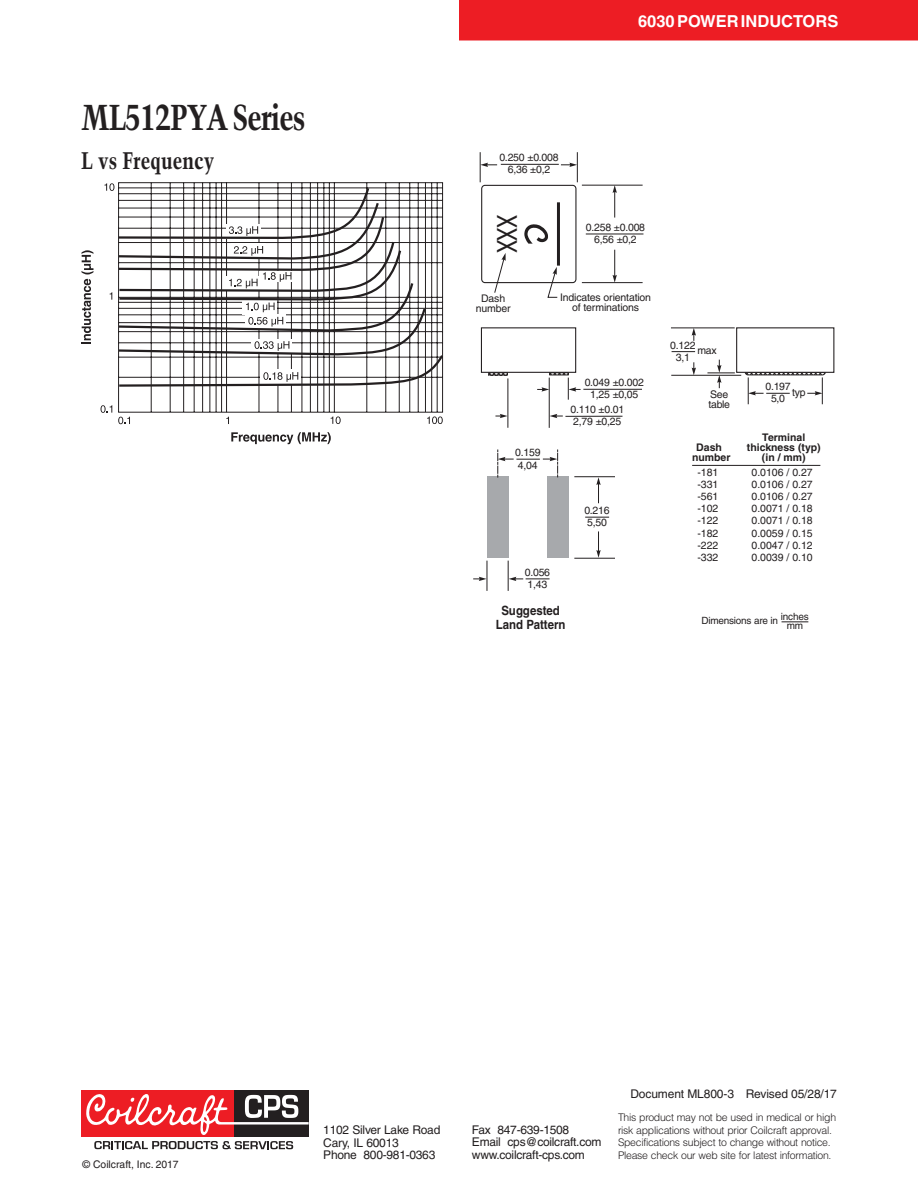
<style>
.page{position:relative;width:918px;height:1188px;background:#fff}
.page>*{position:absolute;margin:0;border:0;box-sizing:border-box;transform-origin:0 0}
.t1{font:700 condensed 36px "Trump Mediaeval";letter-spacing:-.03em;color:#231f20}
.t2{font:27px "Tahoma";color:#231f20;scale:.8 1}
.t3{font:700 condensed 24px "Trump Mediaeval";color:#231f20}
.t4{font:700 16.5px "Helvetica";color:#fff}
.t5{font:700 12.75px/12.9px "Helvetica";letter-spacing:-.02em;color:#231f20;text-align:center}
.t6{font:700 12.75px/14.2px "Helvetica";color:#231f20;text-align:center;scale:.9 1}
.t7{font:12px/12.5px "Helvetica";letter-spacing:-.02em;color:#231f20}
.t8{font:10.5px/12.1px "Helvetica";letter-spacing:-.015em;color:#231f20;text-align:center}
.t9{font:300 10.5px/12.5px "Helvetica";letter-spacing:-.03em;color:#231f20}
.t10{font:700 10.5px "Helvetica";color:#231f20}
.t11{font:9.9px/9.4px "Helvetica";letter-spacing:-.02em;color:#231f20;text-align:center}
</style>
<div class="page">
<div style="left:459px;top:0;width:459px;height:40px;background:#ed1d24"></div>
<div style="left:234px;top:1090px;width:75px;height:47px;background:#231f20"></div>
<div style="left:81px;top:1090px;width:153px;height:47px;background:#ed1d24"></div>
<svg style="left:86px;top:1094px;width:223px;height:41px"></svg>
<svg style="left:94px;top:1141px;width:199px;height:8px"></svg>
<svg style="left:118px;top:182px;width:325px;height:231px"></svg>
<svg style="left:101px;top:405px;width:11px;height:8px"></svg>
<svg style="left:104px;top:183px;width:10px;height:8px"></svg>
<svg style="left:118px;top:417px;width:12px;height:7px"></svg>
<svg style="left:427px;top:416px;width:16px;height:8px"></svg>
<svg style="left:331px;top:416px;width:10px;height:8px"></svg>
<svg style="left:231px;top:432px;width:100px;height:12px"></svg>
<svg style="left:81px;top:250px;width:12px;height:94px"></svg>
<svg style="left:118px;top:185px;width:326px;height:203px"></svg>
<hr style="left:586px;top:234px;width:57px;height:1px;background:#231f20">
<hr style="left:501px;top:164px;width:58px;height:1px;background:#231f20">
<div style="left:481px;top:185px;width:95px;height:98px;border:1px solid #231f20;border-radius:3px"></div>
<svg style="left:524px;top:224px;width:24px;height:20px"></svg>
<hr style="left:557px;top:202px;width:3px;height:64px;background:#231f20">
<svg style="left:494px;top:253px;width:12px;height:40px"></svg>
<hr style="left:582px;top:185px;width:61px;height:1px;background:#231f20">
<svg style="left:613px;top:250px;width:4px;height:32px"></svg>
<svg style="left:613px;top:185px;width:4px;height:33px"></svg>
<svg style="left:481px;top:163px;width:16px;height:4px"></svg>
<svg style="left:561px;top:163px;width:16px;height:4px"></svg>
<hr style="left:582px;top:282px;width:61px;height:1px;background:#231f20">
<hr style="left:480px;top:152px;width:1px;height:30px;background:#231f20">
<hr style="left:577px;top:152px;width:1px;height:30px;background:#231f20">
<svg style="left:692px;top:329px;width:4px;height:12px"></svg>
<svg style="left:692px;top:362px;width:4px;height:13px"></svg>
<hr style="left:671px;top:328px;width:64px;height:1px;background:#231f20">
<div style="left:548px;top:476px;width:21px;height:82px;background:#a7a9ac"></div>
<div style="left:487px;top:476px;width:22px;height:82px;background:#a7a9ac"></div>
<svg style="left:473px;top:577px;width:14px;height:4px"></svg>
<hr style="left:574px;top:476px;width:41px;height:1px;background:#231f20">
<svg style="left:497px;top:450px;width:61px;height:28px"></svg>
<hr style="left:508px;top:561px;width:1px;height:30px;background:#231f20">
<hr style="left:487px;top:561px;width:1px;height:30px;background:#231f20">
<hr style="left:574px;top:558px;width:41px;height:1px;background:#231f20">
<div style="left:489px;top:372px;width:19px;height:3px;border:1px solid #231f20"></div>
<div style="left:481px;top:327px;width:95px;height:46px;background:#fff;border:1px solid #231f20"></div>
<hr style="left:583px;top:389px;width:59px;height:1px;background:#231f20">
<hr style="left:565px;top:416px;width:58px;height:1px;background:#231f20">
<svg style="left:495px;top:414px;width:13px;height:4px"></svg>
<svg style="left:550px;top:414px;width:13px;height:4px"></svg>
<svg style="left:672px;top:351px;width:23px;height:1px"></svg>
<hr style="left:671px;top:375px;width:70px;height:1px;background:#231f20">
<hr style="left:549px;top:378px;width:1px;height:50px;background:#231f20">
<hr style="left:508px;top:378px;width:1px;height:50px;background:#231f20">
<svg style="left:537px;top:373px;width:44px;height:27px"></svg>
<svg style="left:707px;top:360px;width:28px;height:28px"></svg>
<svg style="left:744px;top:373px;width:82px;height:31px"></svg>
<div style="left:736px;top:327px;width:98px;height:46px;background:#fff;border:1px solid #231f20"></div>
<svg style="left:596px;top:531px;width:5px;height:27px"></svg>
<svg style="left:596px;top:477px;width:5px;height:26px"></svg>
<svg style="left:509px;top:577px;width:41px;height:4px"></svg>
<svg style="left:585px;top:517px;width:24px;height:1px"></svg>
<svg style="left:782px;top:621px;width:26px;height:1px"></svg>
<svg style="left:547px;top:267px;width:11px;height:31px"></svg>
<hr style="left:692px;top:465px;width:128px;height:1px;background:#231f20">
<h1 class="t1" style="left:81px;top:94px;width:226px">ML512PYA Series</h1>
<h3 class="t3" style="left:81px;top:146px;width:135px">L vs Frequency</h3>
<h3 class="t4" style="left:638px;top:11px;width:202px">6030 POWER INDUCTORS</h3>
<p class="t8" style="left:499px;top:151px;width:61px">0.250 ±0.008<br>6,36 ±0,2</p>
<h2 class="t2" style="left:525px;top:215px;width:49px;rotate:90deg">XXX</h2>
<p class="t8" style="left:586px;top:221px;width:61px">0.258 ±0.008<br>6,56 ±0,2</p>
<p class="t8" style="left:476px;top:294px;width:36px;line-height:9.9px">Dash number</p>
<p class="t8" style="left:560px;top:292px;width:92px;line-height:9.9px">Indicates orientation of terminations</p>
<p class="t8" style="left:515px;top:447px;width:27px;text-align:left">0.159<br>4,04</p>
<p class="t8" style="left:525px;top:566px;width:27px;text-align:left">0.056<br>1,43</p>
<p class="t8" style="left:585px;top:376px;width:61px">0.049 ±0.002<br>1,25 ±0,05</p>
<p class="t8" style="left:571px;top:403px;width:55px;text-align:left">0.110 ±0.01<br>2,79 ±0,25</p>
<p class="t8" style="left:584px;top:504px;width:27px;text-align:left">0.216<br>5,50</p>
<p class="t5" style="left:484px;top:601px;width:90px">Recommended<br>Land Pattern</p>
<p class="t6" style="left:496px;top:603px;width:79px">Suggested<br>Land Pattern</p>
<p class="t8" style="left:670px;top:339px;width:27px">0.122<br>3,1</p>
<p class="t8" style="left:697px;top:344px;width:21px">max</p>
<p class="t8" style="left:708px;top:389px;width:23px;line-height:9.9px;text-align:left">See table</p>
<p class="t8" style="left:765px;top:381px;width:27px">0.197<br>5,0</p>
<p class="t8" style="left:792px;top:386px;width:15px">typ</p>
<p class="t10" style="left:762px;top:431px;width:45px">Terminal</p>
<p class="t10" style="left:696px;top:441px;width:27px">Dash</p>
<p class="t10" style="left:747px;top:441px;width:75px">thickness (typ)</p>
<p class="t10" style="left:692px;top:451px;width:40px">number</p>
<p class="t10" style="left:762px;top:451px;width:45px">(in / mm)</p>
<p class="t8" style="left:697px;top:466px;width:23px">-181</p>
<p class="t8" style="left:752px;top:466px;width:63px">0.0106 / 0.27</p>
<p class="t8" style="left:697px;top:478px;width:23px">-331</p>
<p class="t8" style="left:752px;top:478px;width:63px">0.0106 / 0.27</p>
<p class="t8" style="left:697px;top:490px;width:23px">-561</p>
<p class="t8" style="left:752px;top:490px;width:63px">0.0106 / 0.27</p>
<p class="t8" style="left:697px;top:503px;width:23px">-102</p>
<p class="t8" style="left:752px;top:503px;width:63px">0.0071 / 0.18</p>
<p class="t8" style="left:697px;top:515px;width:23px">-122</p>
<p class="t8" style="left:752px;top:515px;width:63px">0.0071 / 0.18</p>
<p class="t8" style="left:697px;top:527px;width:23px">-182</p>
<p class="t8" style="left:752px;top:527px;width:63px">0.0059 / 0.15</p>
<p class="t8" style="left:697px;top:539px;width:23px">-222</p>
<p class="t8" style="left:752px;top:539px;width:63px">0.0047 / 0.12</p>
<p class="t8" style="left:697px;top:551px;width:23px">-332</p>
<p class="t8" style="left:752px;top:551px;width:63px">0.0039 / 0.10</p>
<p class="t11" style="left:781px;top:611px;width:29px">inches mm</p>
<p class="t11" style="left:701px;top:616px;width:78px">Dimensions are in</p>
<p class="t8" style="left:83px;top:1158px;width:98px">© Coilcraft, Inc. 2017</p>
<p class="t7" style="left:630px;top:1088px;width:208px">Document ML800-3 Revised 05/28/17</p>
<p class="t7" style="left:323px;top:1124px;width:119px">1102 Silver Lake Road<br>Cary, IL 60013<br>Phone 800-981-0363</p>
<p class="t7" style="left:472px;top:1123px;width:131px">Fax 847-639-1508<br>Email cps@coilcraft.com www.coilcraft-cps.com</p>
<p class="t9" style="left:618px;top:1111px;width:220px">This product may not be used in medical or high risk applications without prior Coilcraft approval.<br>Specifications subject to change without notice.<br>Please check our web site for latest information.</p>
</div>
